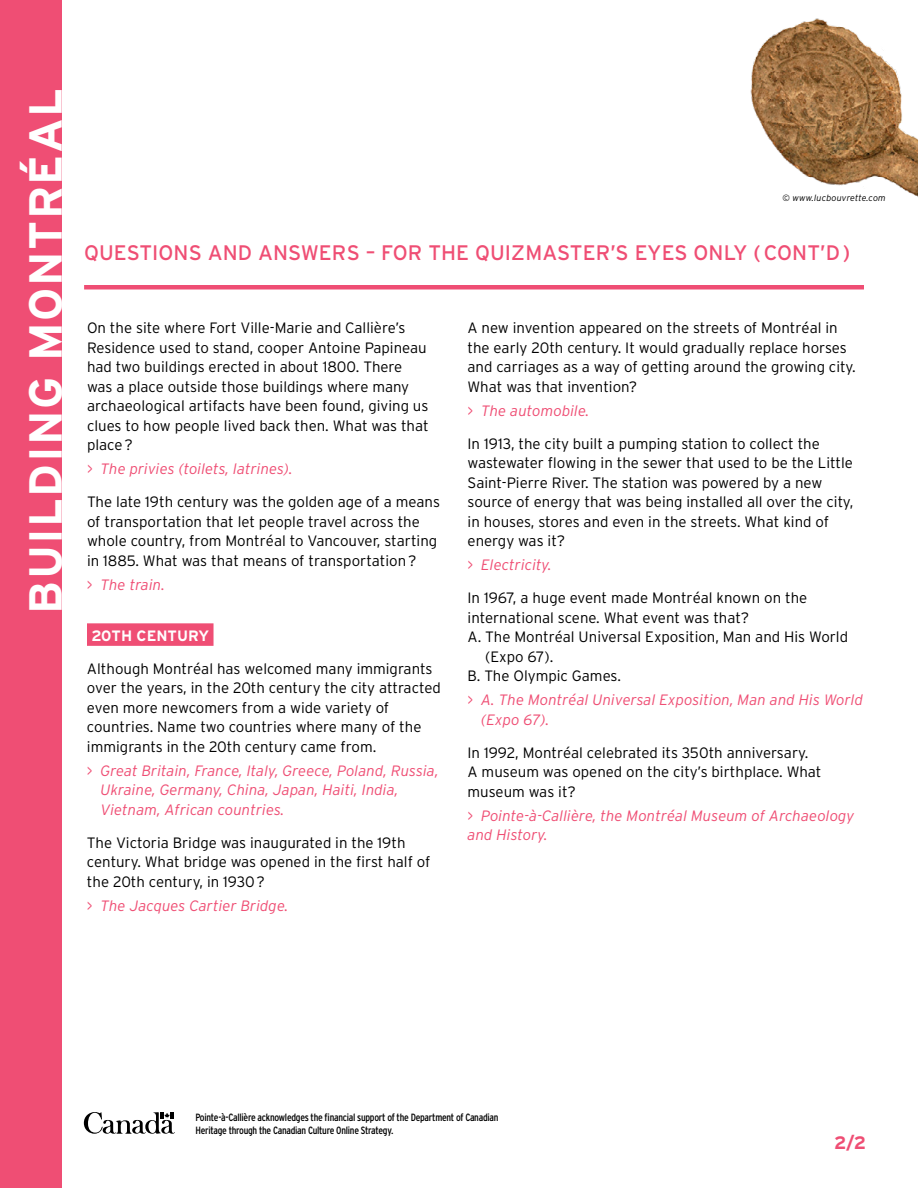
<style>
.page{position:relative;width:918px;height:1188px;background:#fff}
.page>*{position:absolute;margin:0;border:0;box-sizing:border-box;transform-origin:0 0}
.t1{font:700 46.35px "Interstate";letter-spacing:.03em;color:#fff}
.t2{font:21px "Interstate";letter-spacing:.005em;color:#ef4e74}
.t3{font:700 18px "Interstate";color:#ef4e74}
.t4{font:300 15px/19.5px "Interstate";color:#000}
.t5{font:italic 300 15px/19.5px "Interstate";letter-spacing:.005em;color:#ef4e74}
.t6{font:700 15px "Interstate";color:#fff}
.t7{font:condensed 10.5px/13.5px "Interstate";letter-spacing:-.025em;color:#000}
.t8{font:italic 300 9px "Interstate";letter-spacing:.015em;color:#000}
</style>
<div class="page">
<div style="left:0;top:0;width:61px;height:1188px;background:#ef4e74"></div>
<svg style="left:84px;top:1112px;width:91px;height:22px"></svg>
<img style="left:750px;top:18px;width:168px;height:179px">
<div style="left:84px;top:285px;width:780px;height:5px;background:#ef4e74"></div>
<div style="left:87px;top:623px;width:127px;height:23px;background:#ef4e74"></div>
<h1 class="t1" style="left:20px;top:614px;width:527px;rotate:-90deg">BUILDING MONTRÉAL</h1>
<p class="t8" style="left:783px;top:193px;width:105px">© www.lucbouvrette.com</p>
<h2 class="t2" style="left:84px;top:241px;width:768px">QUESTIONS AND ANSWERS – FOR THE QUIZMASTER’S EYES ONLY (CONT’D)</h2>
<p class="t4" style="left:87px;top:318px;width:343px">On the site where Fort Ville-Marie and Callière’s Residence used to stand, cooper Antoine Papineau had two buildings erected in about 1800. There was a place outside those buildings where many archaeological artifacts have been found, giving us clues to how people lived back then. What was that place?</p>
<p class="t5" style="left:87px;top:459px;width:207px">&gt; The privies (toilets, latrines).</p>
<p class="t4" style="left:87px;top:492px;width:355px">The late 19th century was the golden age of a means of transportation that let people travel across the whole country, from Montréal to Vancouver, starting in 1885. What was that means of transportation?</p>
<p class="t5" style="left:87px;top:574px;width:80px">&gt; The train.</p>
<p class="t6" style="left:91px;top:627px;width:119px">20TH CENTURY</p>
<p class="t4" style="left:87px;top:658px;width:355px">Although Montréal has welcomed many immigrants over the years, in the 20th century the city attracted even more newcomers from a wide variety of countries. Name two countries where many of the immigrants in the 20th century came from.</p>
<p class="t5" style="left:100px;top:760px;width:340px;text-indent:-14px">&gt; Great Britain, France, Italy, Greece, Poland, Russia,<br>Ukraine, Germany, China, Japan, Haiti, India,<br>Vietnam, African countries.</p>
<p class="t4" style="left:87px;top:832px;width:345px">The Victoria Bridge was inaugurated in the 19th century. What bridge was opened in the first half of the 20th century, in 1930?</p>
<p class="t5" style="left:87px;top:895px;width:203px">&gt; The Jacques Cartier Bridge.</p>
<p class="t4" style="left:468px;top:318px;width:390px">A new invention appeared on the streets of Montréal in the early 20th century. It would gradually replace horses and carriages as a way of getting around the growing city.<br>What was that invention?</p>
<p class="t5" style="left:468px;top:400px;width:123px">&gt; The automobile.</p>
<p class="t4" style="left:468px;top:433px;width:387px">In 1913, the city built a pumping station to collect the wastewater flowing in the sewer that used to be the Little Saint-Pierre River. The station was powered by a new source of energy that was being installed all over the city, in houses, stores and even in the streets. What kind of energy was it?</p>
<p class="t5" style="left:468px;top:555px;width:86px">&gt; Electricity.</p>
<p class="t4" style="left:468px;top:588px;width:341px">In 1967, a huge event made Montréal known on the</p>
<p class="t4" style="left:468px;top:607px;width:283px">international scene. What event was that?</p>
<p class="t4" style="left:468px;top:627px;width:382px">A. The Montréal Universal Exposition, Man and His World</p>
<p class="t4" style="left:485px;top:646px;width:70px">(Expo 67).</p>
<p class="t4" style="left:468px;top:666px;width:155px">B. The Olympic Games.</p>
<p class="t5" style="left:481px;top:690px;width:384px;text-indent:-14px">&gt; A. The Montréal Universal Exposition, Man and His World (Expo 67).</p>
<p class="t4" style="left:468px;top:742px;width:355px">In 1992, Montréal celebrated its 350th anniversary.<br>A museum was opened on the city’s birthplace. What museum was it?</p>
<p class="t5" style="left:468px;top:805px;width:388px">&gt; Pointe-à-Callière, the Montréal Museum of Archaeology and History.</p>
<p class="t7" style="left:195px;top:1110px;width:305px">Pointe-à-Callière acknowledges the financial support of the Department of Canadian<br>Heritage through the Canadian Culture Online Strategy.</p>
<p class="t3" style="left:834px;top:1132px;width:34px">2/2</p>
</div>
